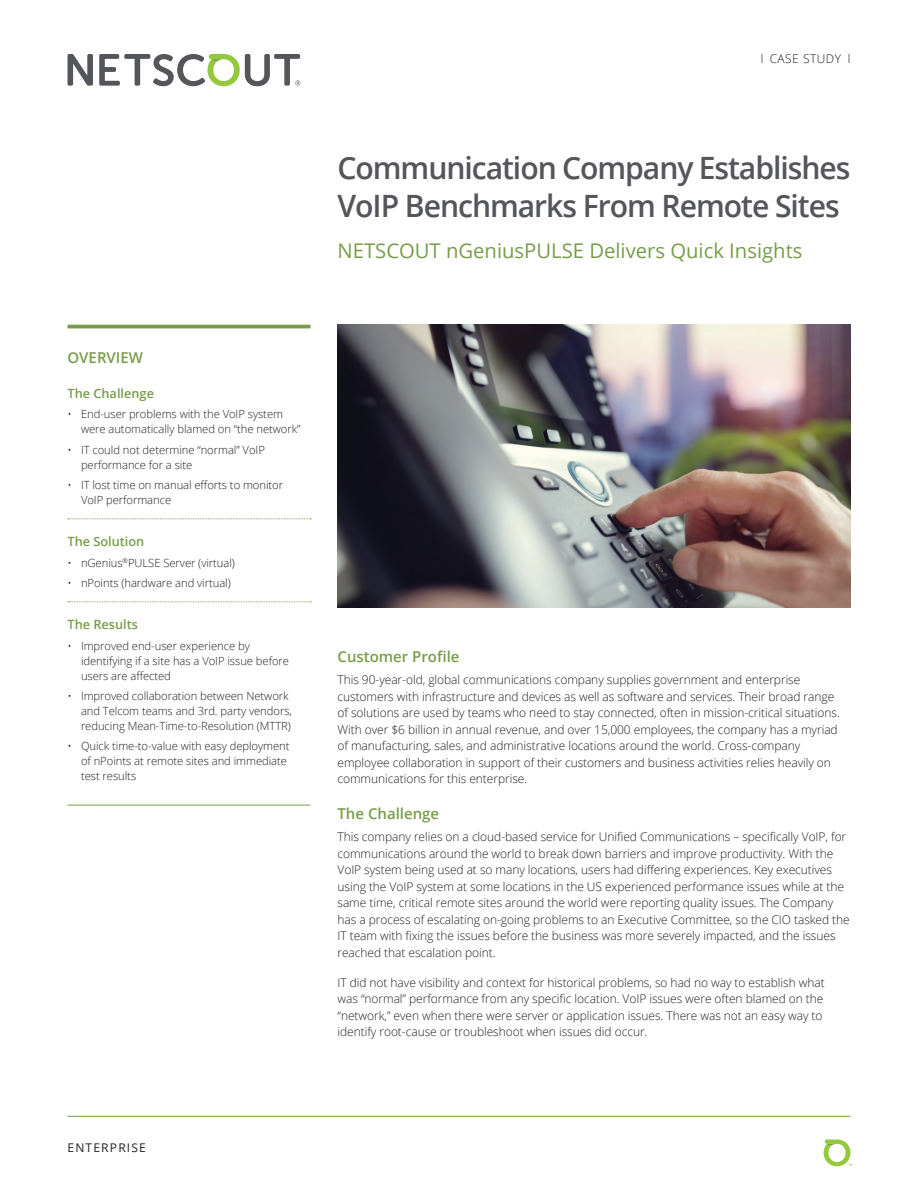
<style>
.page{position:relative;width:918px;height:1188px;background:#fff}
.page>*{position:absolute;margin:0;border:0;box-sizing:border-box;transform-origin:0 0}
.Subtitle{font:600 30.75px/37.5px "Open Sans";letter-spacing:-.035em;color:#55565b}
.Subtitle-2{font:20.25px "Open Sans";color:#789c4a}
.Level_1_-_Heading{font:600 15px "Open Sans";color:#789c4a}
.Level_1_-_Section_He{font:600 15px "Open Sans";color:#789c4a}
.Level_2_-_Heading{font:600 12.75px "Open Sans";color:#789c4a}
.Body{font:300 12px/16.5px "Open Sans";letter-spacing:-.005em;color:#231f20}
.Body-2{font:300 12px "Open Sans";letter-spacing:.04em;color:#231f20}
.t1{font:12px "Open Sans";letter-spacing:.1em;color:#231f20}
.t2{font:300 11.25px/15px "Open Sans";letter-spacing:-.005em;color:#231f20}
</style>
<div class="page">
<hr style="left:68px;top:1116px;width:782px;height:1px;background:#789c4a">
<svg style="left:824px;top:1139px;width:28px;height:27px"></svg>
<svg style="left:68px;top:54px;width:25px;height:32px"></svg>
<svg style="left:99px;top:54px;width:201px;height:32px"></svg>
<img style="left:338px;top:324px;width:512px;height:284px">
<hr style="left:68px;top:325px;width:242px;height:3px;background:#789c4a">
<svg style="left:68px;top:519px;width:243px;height:1px"></svg>
<svg style="left:68px;top:601px;width:243px;height:1px"></svg>
<hr style="left:68px;top:805px;width:242px;height:1px;background:#789c4a">
<p class="Level_1_-_Section_He" style="left:68px;top:347px;width:77px">OVERVIEW</p>
<p class="Level_2_-_Heading" style="left:68px;top:385px;width:88px">The Challenge</p>
<p class="t2" style="left:81px;top:406px;width:221px;text-indent:-14px">• End-user problems with the VoIP system were automatically blamed on “the network”</p>
<p class="t2" style="left:81px;top:442px;width:185px;text-indent:-14px">• IT could not determine “normal” VoIP performance for a site</p>
<p class="t2" style="left:81px;top:477px;width:204px;text-indent:-14px">• IT lost time on manual efforts to monitor<br>VoIP performance</p>
<p class="Level_2_-_Heading" style="left:68px;top:533px;width:78px">The Solution</p>
<p class="t2" style="left:68px;top:555px;width:169px">• nGenius<sup>®</sup>PULSE Server (virtual)</p>
<p class="t2" style="left:68px;top:575px;width:165px">• nPoints (hardware and virtual)</p>
<p class="Level_2_-_Heading" style="left:68px;top:616px;width:72px">The Results</p>
<p class="t2" style="left:81px;top:638px;width:210px;text-indent:-14px">• Improved end-user experience by identifying if a site has a VoIP issue before users are affected</p>
<p class="t2" style="left:81px;top:688px;width:212px;text-indent:-14px">• Improved collaboration between Network and Telcom teams and 3rd. party vendors, reducing Mean-Time-to-Resolution (MTTR)</p>
<p class="t2" style="left:81px;top:739px;width:210px;text-indent:-14px">• Quick time-to-value with easy deployment of nPoints at remote sites and immediate test results</p>
<p class="Body-2" style="left:761px;top:51px;width:91px">l CASE STUDY l</p>
<p class="Subtitle" style="left:338px;top:149px;width:514px">Communication Company Establishes<br>VoIP Benchmarks From Remote Sites</p>
<p class="Subtitle-2" style="left:338px;top:237px;width:467px">NETSCOUT nGeniusPULSE Delivers Quick Insights</p>
<p class="Level_1_-_Heading" style="left:338px;top:646px;width:124px">Customer Profile</p>
<p class="Body" style="left:338px;top:671px;width:504px">This 90-year-old, global communications company supplies government and enterprise customers with infrastructure and devices as well as software and services. Their broad range of solutions are used by teams who need to stay connected, often in mission-critical situations.<br>With over $6 billion in annual revenue, and over 15,000 employees, the company has a myriad of manufacturing, sales, and administrative locations around the world. Cross-company employee collaboration in support of their customers and business activities relies heavily on communications for this enterprise.</p>
<p class="Level_1_-_Heading" style="left:338px;top:804px;width:103px">The Challenge</p>
<p class="Body" style="left:338px;top:828px;width:514px">This company relies on a cloud-based service for Unified Communications – specifically VoIP, for communications around the world to break down barriers and improve productivity. With the VoIP system being used at so many locations, users had differing experiences. Key executives using the VoIP system at some locations in the US experienced performance issues while at the same time, critical remote sites around the world were reporting quality issues. The Company has a process of escalating on-going problems to an Executive Committee, so the CIO tasked the IT team with fixing the issues before the business was more severely impacted, and the issues reached that escalation point.</p>
<p class="Body" style="left:338px;top:974px;width:489px">IT did not have visibility and context for historical problems, so had no way to establish what was “normal” performance from any specific location. VoIP issues were often blamed on the “network,” even when there were server or application issues. There was not an easy way to identify root-cause or troubleshoot when issues did occur.</p>
<p class="t1" style="left:68px;top:1139px;width:80px">ENTERPRISE</p>
</div>
